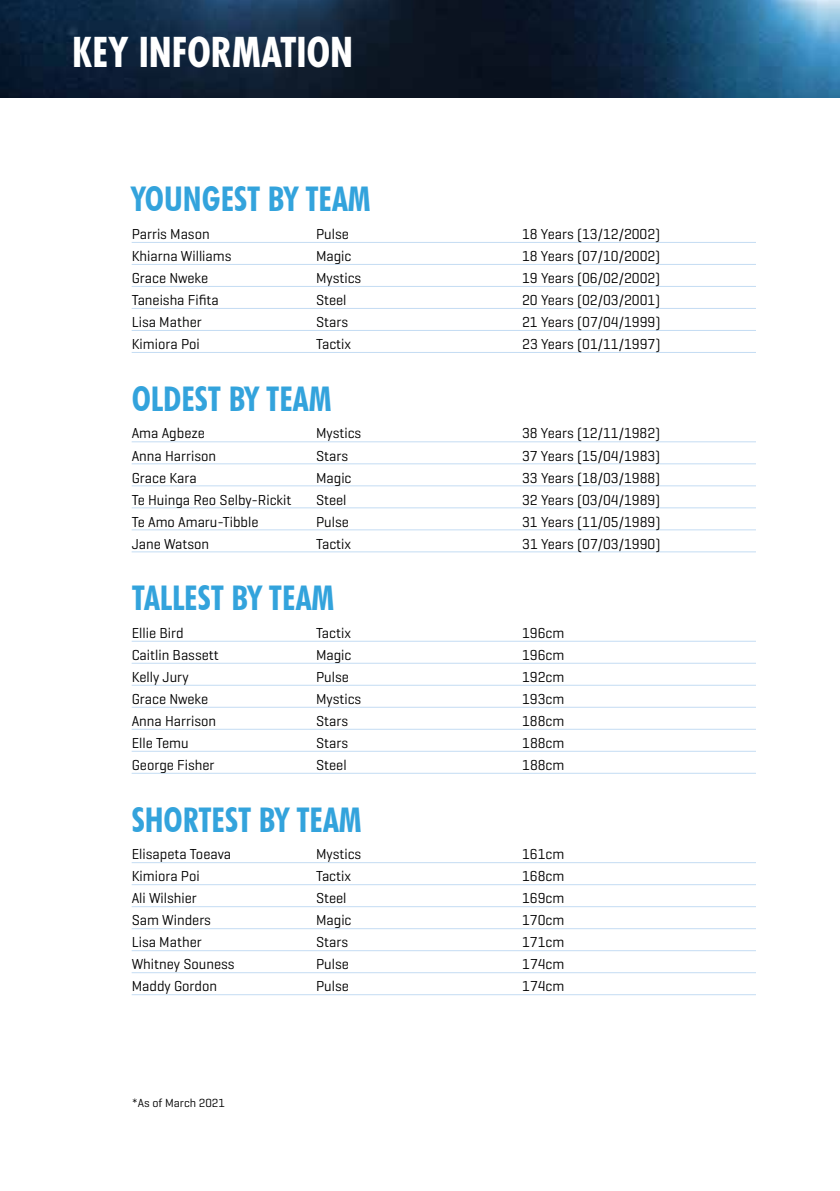
<style>
.page{position:relative;width:840px;height:1191px;background:#fff}
.page>*{position:absolute;margin:0;border:0;box-sizing:border-box;transform-origin:0 0}
.t1{font:700 condensed 40px "Futura Std";color:#fff}
.t2{font:700 condensed 34px "Futura BT";color:#33a3dc}
.t3{font:14.8px "Geogrotesque";color:#000}
.t4{font:12px "Geogrotesque";color:#000}
</style>
<div class="page">
<img style="left:0;top:0;width:839px;height:98px">
<hr style="left:132px;top:242px;width:623px;height:1px;background:#c4dcf3">
<hr style="left:132px;top:264px;width:623px;height:1px;background:#c4dcf3">
<hr style="left:132px;top:286px;width:623px;height:1px;background:#c4dcf3">
<hr style="left:132px;top:308px;width:623px;height:1px;background:#c4dcf3">
<hr style="left:132px;top:330px;width:623px;height:1px;background:#c4dcf3">
<hr style="left:132px;top:352px;width:623px;height:1px;background:#c4dcf3">
<hr style="left:132px;top:441px;width:623px;height:1px;background:#c4dcf3">
<hr style="left:132px;top:463px;width:623px;height:1px;background:#c4dcf3">
<hr style="left:132px;top:485px;width:623px;height:1px;background:#c4dcf3">
<hr style="left:132px;top:507px;width:623px;height:1px;background:#c4dcf3">
<hr style="left:132px;top:529px;width:623px;height:1px;background:#c4dcf3">
<hr style="left:132px;top:551px;width:623px;height:1px;background:#c4dcf3">
<hr style="left:132px;top:641px;width:623px;height:1px;background:#c4dcf3">
<hr style="left:132px;top:663px;width:623px;height:1px;background:#c4dcf3">
<hr style="left:132px;top:685px;width:623px;height:1px;background:#c4dcf3">
<hr style="left:132px;top:707px;width:623px;height:1px;background:#c4dcf3">
<hr style="left:132px;top:729px;width:623px;height:1px;background:#c4dcf3">
<hr style="left:132px;top:751px;width:623px;height:1px;background:#c4dcf3">
<hr style="left:132px;top:773px;width:623px;height:1px;background:#c4dcf3">
<hr style="left:132px;top:862px;width:623px;height:1px;background:#c4dcf3">
<hr style="left:132px;top:884px;width:623px;height:1px;background:#c4dcf3">
<hr style="left:132px;top:906px;width:623px;height:1px;background:#c4dcf3">
<hr style="left:132px;top:928px;width:623px;height:1px;background:#c4dcf3">
<hr style="left:132px;top:950px;width:623px;height:1px;background:#c4dcf3">
<hr style="left:132px;top:972px;width:623px;height:1px;background:#c4dcf3">
<hr style="left:132px;top:994px;width:623px;height:1px;background:#c4dcf3">
<h1 class="t1" style="left:72px;top:28px;width:282px">KEY INFORMATION</h1>
<h2 class="t2" style="left:132px;top:179px;width:240px">YOUNGEST BY TEAM</h2>
<p class="t3" style="left:132px;top:225px;width:79px">Parris Mason</p>
<p class="t3" style="left:316px;top:225px;width:34px">Pulse</p>
<p class="t3" style="left:522px;top:225px;width:140px">18 Years (13/12/2002)</p>
<p class="t3" style="left:132px;top:247px;width:101px">Khiarna Williams</p>
<p class="t3" style="left:316px;top:247px;width:37px">Magic</p>
<p class="t3" style="left:522px;top:247px;width:140px">18 Years (07/10/2002)</p>
<p class="t3" style="left:132px;top:269px;width:78px">Grace Nweke</p>
<p class="t3" style="left:316px;top:269px;width:47px">Mystics</p>
<p class="t3" style="left:522px;top:269px;width:140px">19 Years (06/02/2002)</p>
<p class="t3" style="left:132px;top:291px;width:89px">Taneisha Fifita</p>
<p class="t3" style="left:316px;top:291px;width:32px">Steel</p>
<p class="t3" style="left:522px;top:291px;width:140px">20 Years (02/03/2001)</p>
<p class="t3" style="left:132px;top:313px;width:71px">Lisa Mather</p>
<p class="t3" style="left:316px;top:313px;width:33px">Stars</p>
<p class="t3" style="left:522px;top:313px;width:140px">21 Years (07/04/1999)</p>
<p class="t3" style="left:132px;top:335px;width:69px">Kimiora Poi</p>
<p class="t3" style="left:316px;top:335px;width:37px">Tactix</p>
<p class="t3" style="left:522px;top:335px;width:140px">23 Years (01/11/1997)</p>
<h2 class="t2" style="left:132px;top:378px;width:201px">OLDEST BY TEAM</h2>
<p class="t3" style="left:132px;top:424px;width:75px">Ama Agbeze</p>
<p class="t3" style="left:316px;top:424px;width:47px">Mystics</p>
<p class="t3" style="left:522px;top:424px;width:140px">38 Years (12/11/1982)</p>
<p class="t3" style="left:132px;top:446px;width:86px">Anna Harrison</p>
<p class="t3" style="left:316px;top:446px;width:33px">Stars</p>
<p class="t3" style="left:522px;top:446px;width:140px">37 Years (15/04/1983)</p>
<p class="t3" style="left:132px;top:468px;width:66px">Grace Kara</p>
<p class="t3" style="left:316px;top:468px;width:37px">Magic</p>
<p class="t3" style="left:522px;top:468px;width:140px">33 Years (18/03/1988)</p>
<p class="t3" style="left:132px;top:490px;width:161px">Te Huinga Reo Selby-Rickit</p>
<p class="t3" style="left:316px;top:490px;width:32px">Steel</p>
<p class="t3" style="left:522px;top:490px;width:140px">32 Years (03/04/1989)</p>
<p class="t3" style="left:132px;top:512px;width:128px">Te Amo Amaru-Tibble</p>
<p class="t3" style="left:316px;top:512px;width:34px">Pulse</p>
<p class="t3" style="left:522px;top:512px;width:140px">31 Years (11/05/1989)</p>
<p class="t3" style="left:132px;top:534px;width:79px">Jane Watson</p>
<p class="t3" style="left:316px;top:534px;width:37px">Tactix</p>
<p class="t3" style="left:522px;top:534px;width:140px">31 Years (07/03/1990)</p>
<h2 class="t2" style="left:132px;top:577px;width:204px">TALLEST BY TEAM</h2>
<p class="t3" style="left:132px;top:623px;width:53px">Ellie Bird</p>
<p class="t3" style="left:316px;top:623px;width:37px">Tactix</p>
<p class="t3" style="left:522px;top:623px;width:44px">196cm</p>
<p class="t3" style="left:132px;top:645px;width:89px">Caitlin Bassett</p>
<p class="t3" style="left:316px;top:645px;width:37px">Magic</p>
<p class="t3" style="left:522px;top:645px;width:44px">196cm</p>
<p class="t3" style="left:132px;top:667px;width:58px">Kelly Jury</p>
<p class="t3" style="left:316px;top:667px;width:34px">Pulse</p>
<p class="t3" style="left:522px;top:667px;width:44px">192cm</p>
<p class="t3" style="left:132px;top:689px;width:78px">Grace Nweke</p>
<p class="t3" style="left:316px;top:689px;width:47px">Mystics</p>
<p class="t3" style="left:522px;top:689px;width:44px">193cm</p>
<p class="t3" style="left:132px;top:711px;width:86px">Anna Harrison</p>
<p class="t3" style="left:316px;top:711px;width:33px">Stars</p>
<p class="t3" style="left:522px;top:711px;width:44px">188cm</p>
<p class="t3" style="left:132px;top:733px;width:58px">Elle Temu</p>
<p class="t3" style="left:316px;top:733px;width:33px">Stars</p>
<p class="t3" style="left:522px;top:733px;width:44px">188cm</p>
<p class="t3" style="left:132px;top:755px;width:84px">George Fisher</p>
<p class="t3" style="left:316px;top:755px;width:32px">Steel</p>
<p class="t3" style="left:522px;top:755px;width:44px">188cm</p>
<h2 class="t2" style="left:132px;top:799px;width:231px">SHORTEST BY TEAM</h2>
<p class="t3" style="left:132px;top:845px;width:101px">Elisapeta Toeava</p>
<p class="t3" style="left:316px;top:845px;width:47px">Mystics</p>
<p class="t3" style="left:522px;top:845px;width:44px">161cm</p>
<p class="t3" style="left:132px;top:867px;width:69px">Kimiora Poi</p>
<p class="t3" style="left:316px;top:867px;width:37px">Tactix</p>
<p class="t3" style="left:522px;top:867px;width:44px">168cm</p>
<p class="t3" style="left:132px;top:889px;width:67px">Ali Wilshier</p>
<p class="t3" style="left:316px;top:889px;width:32px">Steel</p>
<p class="t3" style="left:522px;top:889px;width:44px">169cm</p>
<p class="t3" style="left:132px;top:911px;width:81px">Sam Winders</p>
<p class="t3" style="left:316px;top:911px;width:37px">Magic</p>
<p class="t3" style="left:522px;top:911px;width:44px">170cm</p>
<p class="t3" style="left:132px;top:933px;width:71px">Lisa Mather</p>
<p class="t3" style="left:316px;top:933px;width:33px">Stars</p>
<p class="t3" style="left:522px;top:933px;width:44px">171cm</p>
<p class="t3" style="left:132px;top:955px;width:104px">Whitney Souness</p>
<p class="t3" style="left:316px;top:955px;width:34px">Pulse</p>
<p class="t3" style="left:522px;top:955px;width:44px">174cm</p>
<p class="t3" style="left:132px;top:977px;width:87px">Maddy Gordon</p>
<p class="t3" style="left:316px;top:977px;width:34px">Pulse</p>
<p class="t3" style="left:522px;top:977px;width:44px">174cm</p>
<p class="t4" style="left:132px;top:1095px;width:95px">*As of March 2021</p>
</div>
